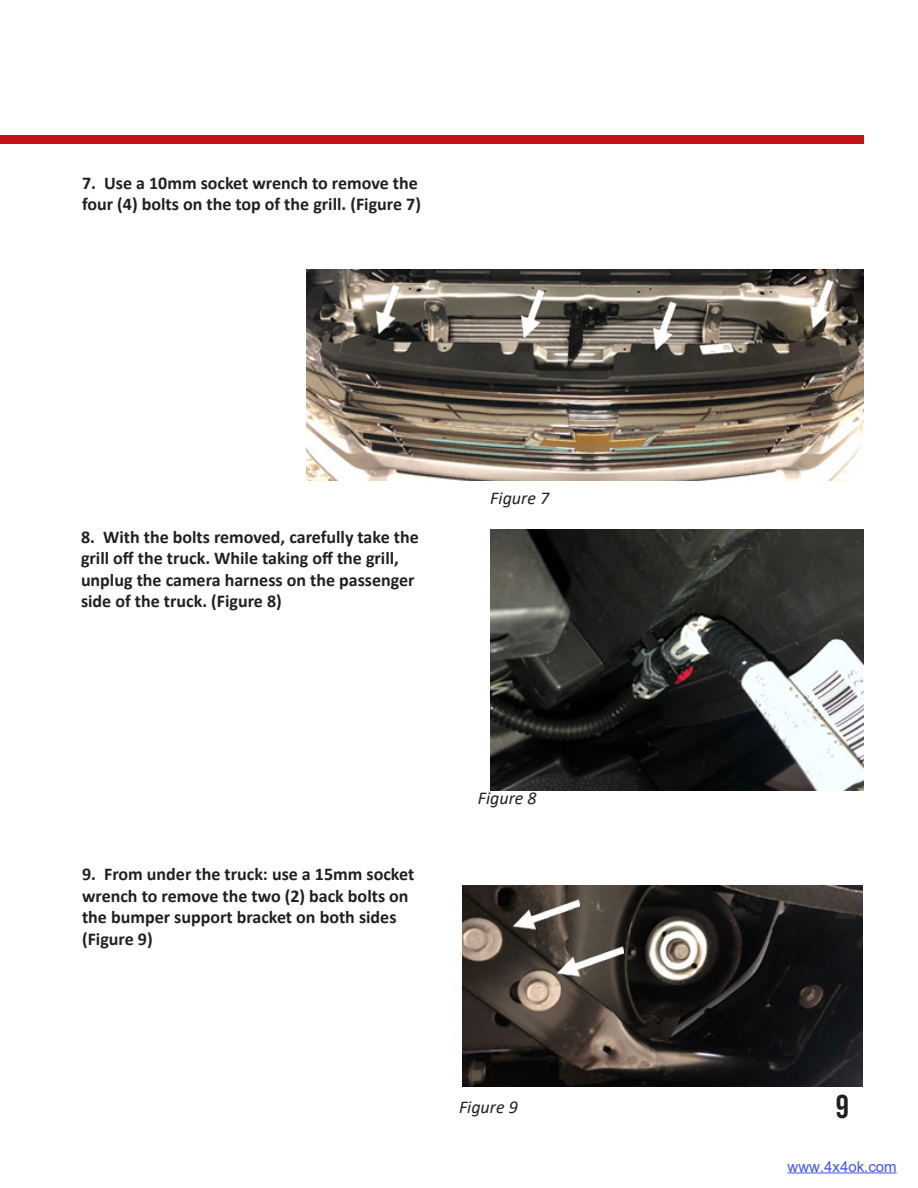
<style>
.page{position:relative;width:918px;height:1188px;background:#fff}
.page>*{position:absolute;margin:0;border:0;box-sizing:border-box;transform-origin:0 0}
.t1{font:33px "Bebas Neue";color:#231f20}
.t2{font:700 18px/21.6px "Calibri";color:#231f20}
.t3{font:italic 18px "Calibri";color:#231f20}
.t4{font:15px "Arial";color:#4054ff}
</style>
<div class="page">
<div style="left:0;top:135px;width:864px;height:9px;background:#c6131b"></div>
<img style="left:490px;top:529px;width:374px;height:262px">
<img style="left:306px;top:270px;width:558px;height:211px">
<img style="left:356px;top:284px;width:44px;height:71px">
<img style="left:501px;top:289px;width:43px;height:71px">
<img style="left:633px;top:300px;width:43px;height:71px">
<img style="left:791px;top:279px;width:43px;height:71px">
<img style="left:463px;top:886px;width:399px;height:200px">
<img style="left:490px;top:899px;width:89px;height:48px">
<img style="left:535px;top:947px;width:88px;height:48px">
<hr style="left:788px;top:1173px;width:109px;height:1px;background:#4054ff">
<p class="t2" style="left:82px;top:172px;width:340px">7. Use a 10mm socket wrench to remove the four (4) bolts on the top of the grill. (Figure 7)</p>
<p class="t2" style="left:81px;top:526px;width:339px">8. With the bolts removed, carefully take the grill off the truck. While taking off the grill, unplug the camera harness on the passenger side of the truck. (Figure 8)</p>
<p class="t3" style="left:490px;top:486px;width:60px">Figure 7</p>
<p class="t2" style="left:82px;top:863px;width:334px">9. From under the truck: use a 15mm socket wrench to remove the two (2) back bolts on the bumper support bracket on both sides (Figure 9)</p>
<p class="t3" style="left:478px;top:786px;width:60px">Figure 8</p>
<p class="t3" style="left:459px;top:1094px;width:60px">Figure 9</p>
<h1 class="t1" style="left:836px;top:1088px;width:15px">9</h1>
<p class="t4" style="left:788px;top:1156px;width:111px">www.4x4ok.com</p>
</div>
